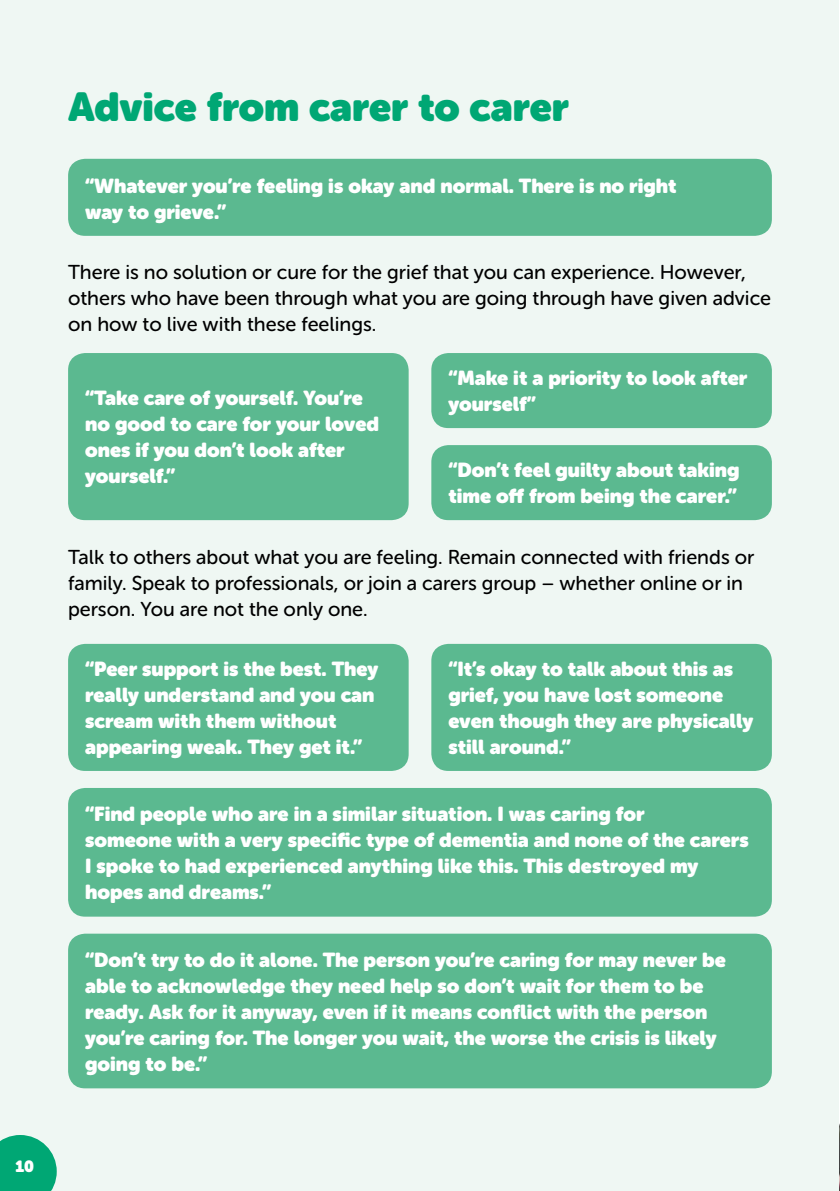
<style>
.page{position:relative;width:840px;height:1191px;background:#fff}
.page>*{position:absolute;margin:0;border:0;box-sizing:border-box;transform-origin:0 0}
.t1{font:40px "Museo Sans Rounded";color:#00a774}
.t2{font:20px/26px "Museo Sans Rounded";color:#fff}
.t3{font:20px/26px "Museo Sans Rounded 500";color:#000}
.t4{font:16px "Museo Sans Rounded";color:#fff}
</style>
<div class="page">
<svg style="left:838px;top:731px;width:1px;height:392px"></svg>
<img style="left:838px;top:1123px;width:1px;height:68px">
<div style="left:0;top:0;width:838px;height:1191px;background:#eff7f3"></div>
<svg style="left:0;top:1135px;width:57px;height:56px;background:#1cb083"></svg>
<div style="left:68px;top:353px;width:340px;height:167px;background:#5bb990;border-radius:17px"></div>
<div style="left:431px;top:353px;width:340px;height:75px;background:#5bb990;border-radius:17px"></div>
<div style="left:431px;top:445px;width:340px;height:75px;background:#5bb990;border-radius:17px"></div>
<div style="left:68px;top:159px;width:703px;height:77px;background:#5bb990;border-radius:17px"></div>
<div style="left:68px;top:788px;width:703px;height:128px;background:#5bb990;border-radius:17px"></div>
<div style="left:68px;top:644px;width:340px;height:127px;background:#5bb990;border-radius:17px"></div>
<div style="left:431px;top:644px;width:340px;height:127px;background:#5bb990;border-radius:17px"></div>
<div style="left:68px;top:933px;width:703px;height:155px;background:#5bb990;border-radius:17px"></div>
<h1 class="t1" style="left:68px;top:84px;width:502px">Advice from carer to carer</h1>
<p class="t2" style="left:85px;top:173px;width:592px">“Whatever you’re feeling is okay and normal. There is no right way to grieve.”</p>
<p class="t3" style="left:68px;top:259px;width:704px">There is no solution or cure for the grief that you can experience. However, others who have been through what you are going through have given advice on how to live with these feelings.</p>
<p class="t2" style="left:85px;top:385px;width:295px">“Take care of yourself. You’re no good to care for your loved ones if you don’t look after yourself.”</p>
<p class="t2" style="left:448px;top:365px;width:300px">“Make it a priority to look after yourself”</p>
<p class="t2" style="left:448px;top:457px;width:292px">“Don’t feel guilty about taking time off from being the carer.”</p>
<p class="t3" style="left:68px;top:544px;width:687px">Talk to others about what you are feeling. Remain connected with friends or family. Speak to professionals, or join a carers group – whether online or in person. You are not the only one.</p>
<p class="t2" style="left:85px;top:656px;width:294px">“Peer support is the best. They really understand and you can scream with them without appearing weak. They get it.”</p>
<p class="t2" style="left:448px;top:656px;width:306px">“It’s okay to talk about this as grief, you have lost someone even though they are physically still around.”</p>
<p class="t2" style="left:85px;top:801px;width:664px">“Find people who are in a similar situation. I was caring for<br>someone with a very specific type of dementia and none of the carers I spoke to had experienced anything like this. This destroyed my hopes and dreams.”</p>
<p class="t2" style="left:85px;top:946px;width:641px">“Don’t try to do it alone. The person you’re caring for may never be able to acknowledge they need help so don’t wait for them to be ready. Ask for it anyway, even if it means conflict with the person you’re caring for. The longer you wait, the worse the crisis is likely going to be.”</p>
<p class="t4" style="left:16px;top:1157px;width:20px">10</p>
</div>
